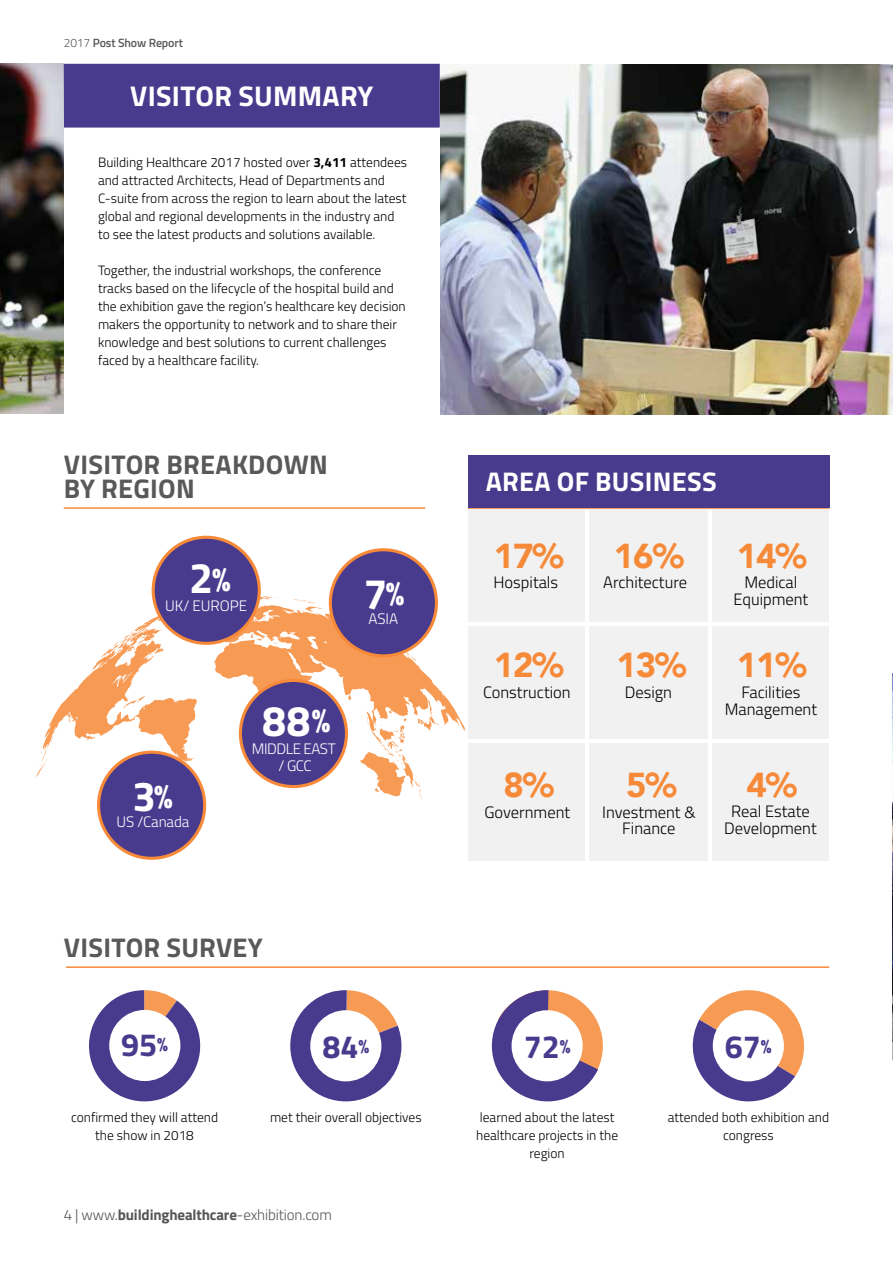
<style>
.page{position:relative;width:893px;height:1263px;background:#fff}
.page>*{position:absolute;margin:0;border:0;box-sizing:border-box;transform-origin:0 0}
.t1{font:700 43.05px "Titillium";color:#fff}
.t2{font:700 42px "Titillium";color:#fff}
.t3{font:900 34.5px "Avenir";letter-spacing:-.03em;color:#f68a39}
.t4{font:700 32.25px "Titillium";color:#483a8d}
.t5{font:700 28.5px "Titillium";letter-spacing:.01em;color:#fff}
.t6{font:700 27px/24px "Titillium";letter-spacing:.01em;color:#58595b}
.t7{font:700 27px "Titillium";letter-spacing:.01em;color:#fff}
.t8{font:300 16.5px/16.5px "Titillium";color:#000;text-align:center}
.t9{font:300 15.15px "Titillium";letter-spacing:-.01em;color:#fff}
.t10{font:300 15.15px/17.7px "Titillium";letter-spacing:-.03em;color:#fff;text-align:center}
.t11{font:300 15px "Titillium";letter-spacing:-.01em;color:#565659}
.t12{font:300 13.5px/18px "Titillium";color:#000;text-align:center}
.t13{font:600 12px "Titillium";letter-spacing:-.01em;color:#58595b}
.s1{font-weight:300}
.s2{font-weight:700}
.s3{font-size:33.15px}
</style>
<div class="page">
<div style="left:468px;top:455px;width:121px;height:405px;background:#f1f1f2"></div>
<div style="left:587px;top:455px;width:121px;height:405px;background:#f1f1f2"></div>
<div style="left:708px;top:455px;width:121px;height:405px;background:#f1f1f2"></div>
<hr style="left:64px;top:507px;width:361px;height:2px;background:#f68a38">
<hr style="left:468px;top:507px;width:361px;height:2px;background:#f68a38">
<hr style="left:66px;top:966px;width:763px;height:2px;background:#f68a38">
<img style="left:440px;top:64px;width:453px;height:350px">
<img style="left:0;top:64px;width:64px;height:350px">
<svg style="left:36px;top:596px;width:430px;height:203px"></svg>
<div style="left:99px;top:752px;width:106px;height:106px;background:#483a8d;border-radius:50%"></div>
<div style="left:97px;top:751px;width:109px;height:109px;border:3px solid #f68a38;border-radius:50%"></div>
<div style="left:330px;top:550px;width:106px;height:106px;background:#483a8d;border-radius:50%"></div>
<div style="left:329px;top:548px;width:109px;height:109px;border:3px solid #f68a38;border-radius:50%"></div>
<div style="left:240px;top:680px;width:106px;height:106px;background:#483a8d;border-radius:50%"></div>
<div style="left:239px;top:679px;width:109px;height:109px;border:3px solid #f68a38;border-radius:50%"></div>
<div style="left:64px;top:64px;width:376px;height:64px;background:#483a8d"></div>
<svg style="left:89px;top:990px;width:112px;height:112px"></svg>
<div style="left:109px;top:1010px;width:71px;height:71px;background:#fff;border-radius:50%"></div>
<svg style="left:290px;top:990px;width:112px;height:112px"></svg>
<div style="left:310px;top:1010px;width:71px;height:71px;background:#fff;border-radius:50%"></div>
<svg style="left:491px;top:990px;width:112px;height:112px"></svg>
<div style="left:512px;top:1010px;width:71px;height:71px;background:#fff;border-radius:50%"></div>
<svg style="left:692px;top:990px;width:113px;height:112px"></svg>
<div style="left:713px;top:1010px;width:71px;height:71px;background:#fff;border-radius:50%"></div>
<div style="left:153px;top:537px;width:106px;height:106px;background:#483a8d;border-radius:50%"></div>
<div style="left:152px;top:536px;width:109px;height:109px;border:3px solid #f68a38;border-radius:50%"></div>
<img style="left:892px;top:673px;width:1px;height:386px">
<hr style="left:585px;top:510px;width:4px;height:350px;background:#fff">
<hr style="left:708px;top:510px;width:4px;height:350px;background:#fff">
<hr style="left:468px;top:622px;width:361px;height:4px;background:#fff">
<hr style="left:468px;top:739px;width:361px;height:3px;background:#fff">
<div style="left:468px;top:455px;width:361px;height:52px;background:#483a8d"></div>
<p class="t13" style="left:64px;top:33px;width:121px"><span class="s1">2017</span> Post Show Report</p>
<h3 class="t5" style="left:130px;top:75px;width:245px">VISITOR SUMMARY</h3>
<p class="t12" style="left:98px;top:153px;width:311px;text-align:left">Building Healthcare 2017 hosted over <span class="s2">3,411</span> attendees and attracted Architects, Head of Departments and C-suite from across the region to learn about the latest global and regional developments in the industry and to see the latest products and solutions available.</p>
<p class="t12" style="left:98px;top:261px;width:309px;text-align:left">Together, the industrial workshops, the conference tracks based on the lifecycle of the hospital build and the exhibition gave the region’s healthcare key decision makers the opportunity to network and to share their knowledge and best solutions to current challenges faced by a healthcare facility.</p>
<h3 class="t6" style="left:64px;top:451px;width:265px">VISITOR BREAKDOWN<br>BY REGION</h3>
<h1 class="t1" style="left:189px;top:545px;width:43px">2<span class="s3">%</span></h1>
<p class="t9" style="left:165px;top:594px;width:84px">UK/ EUROPE</p>
<h1 class="t1" style="left:363px;top:560px;width:43px">7<span class="s3">%</span></h1>
<p class="t9" style="left:369px;top:608px;width:31px">ASIA</p>
<h2 class="t2" style="left:132px;top:764px;width:42px">3<span class="s3">%</span></h2>
<p class="t9" style="left:117px;top:810px;width:74px">US /Canada</p>
<h1 class="t1" style="left:262px;top:688px;width:69px">88<span class="s3">%</span></h1>
<p class="t10" style="left:252px;top:739px;width:85px">MIDDLE EAST / GCC</p>
<h3 class="t6" style="left:64px;top:934px;width:200px">VISITOR SURVEY</h3>
<h3 class="t4" style="left:121px;top:1020px;width:48px">95<sup>%</sup></h3>
<p class="t12" style="left:71px;top:1107px;width:149px">confirmed they will attend the show in 2018</p>
<h3 class="t4" style="left:322px;top:1022px;width:48px">84<sup>%</sup></h3>
<p class="t12" style="left:270px;top:1107px;width:153px">met their overall objectives</p>
<p class="t11" style="left:64px;top:1204px;width:270px">4 | www.<span class="s2">buildinghealthcare</span>-exhibition.com</p>
<h3 class="t7" style="left:486px;top:461px;width:232px">AREA OF BUSINESS</h3>
<h3 class="t3" style="left:494px;top:526px;width:72px">17%</h3>
<h3 class="t3" style="left:614px;top:526px;width:72px">16%</h3>
<h3 class="t3" style="left:737px;top:526px;width:72px">14%</h3>
<p class="t8" style="left:493px;top:573px;width:66px">Hospitals</p>
<p class="t8" style="left:603px;top:573px;width:85px">Architecture</p>
<p class="t8" style="left:733px;top:573px;width:76px">Medical<br>Equipment</p>
<h3 class="t3" style="left:494px;top:636px;width:72px">12%</h3>
<h3 class="t3" style="left:616px;top:636px;width:72px">13%</h3>
<h3 class="t3" style="left:737px;top:636px;width:72px">11%</h3>
<p class="t8" style="left:483px;top:683px;width:89px">Construction</p>
<p class="t8" style="left:625px;top:683px;width:49px">Design</p>
<p class="t8" style="left:725px;top:683px;width:94px">Facilities<br>Management</p>
<h3 class="t3" style="left:503px;top:755px;width:52px">8%</h3>
<p class="t8" style="left:484px;top:803px;width:87px">Government</p>
<h3 class="t3" style="left:626px;top:755px;width:52px">5%</h3>
<p class="t8" style="left:602px;top:803px;width:95px">Investment &amp;<br>Finance</p>
<h3 class="t3" style="left:746px;top:755px;width:52px">4%</h3>
<p class="t8" style="left:724px;top:803px;width:94px">Real Estate<br>Development</p>
<h3 class="t4" style="left:524px;top:1022px;width:48px">72<sup>%</sup></h3>
<h3 class="t4" style="left:725px;top:1022px;width:48px">67<sup>%</sup></h3>
<p class="t12" style="left:476px;top:1107px;width:143px">learned about the latest healthcare projects in the region</p>
<p class="t12" style="left:668px;top:1107px;width:163px">attended both exhibition and congress</p>
</div>
